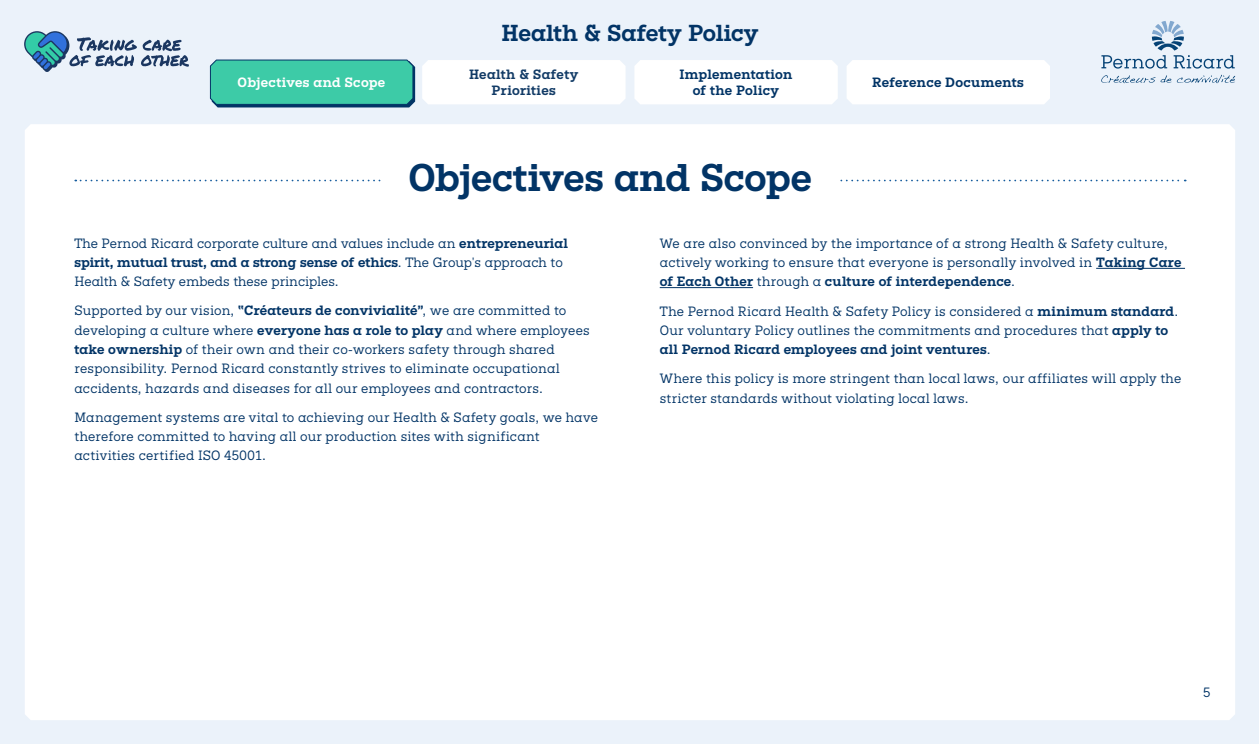
<style>
.page{position:relative;width:1260px;height:745px;background:#fff}
.page>*{position:absolute;margin:0;border:0;box-sizing:border-box;transform-origin:0 0}
._03_Running_Heads{font:700 35px "Pernod Ricard";letter-spacing:-.01em;color:#023466}
.t1{font:700 21px "Pernod Ricard";color:#023466}
._13_New_Body{font:12.25px/19.2px "Pernod Ricard";letter-spacing:.015em;color:#023466}
.t2{font:700 12.25px/15.8px "Pernod Ricard";letter-spacing:.025em;color:#023466;text-align:center}
.t3{font:700 12.25px/15.8px "Pernod Ricard";letter-spacing:.03em;color:#123b66;text-align:center}
.t4{font:700 12.25px "Pernod Ricard";letter-spacing:.025em;color:#fff}
.s1{font-weight:700}
</style>
<div class="page">
<div style="left:1px;top:1px;width:1258px;height:742px;background:#ebf2fa"></div>
<div style="left:25px;top:124px;width:1210px;height:595px;background:#fff"></div>
<svg style="left:1101px;top:21px;width:134px;height:48px"></svg>
<svg style="left:1101px;top:75px;width:134px;height:8px"></svg>
<svg style="left:210px;top:59px;width:205px;height:48px;background:#3abca2"></svg>
<div style="left:634px;top:60px;width:204px;height:44px;background:#fff"></div>
<div style="left:422px;top:60px;width:204px;height:44px;background:#fff"></div>
<div style="left:847px;top:60px;width:203px;height:44px;background:#fff"></div>
<svg style="left:24px;top:31px;width:165px;height:41px"></svg>
<hr style="left:1096px;top:268px;width:89px;height:1px;background:#023466">
<hr style="left:660px;top:287px;width:93px;height:1px;background:#023466">
<svg style="left:75px;top:179px;width:1111px;height:2px"></svg>
<div style="left:383px;top:164px;width:454px;height:27px;background:#fff"></div>
<h2 class="t1" style="left:501px;top:19px;width:259px">Health &amp; Safety Policy</h2>
<p class="t3" style="left:469px;top:66px;width:111px">Health &amp; Safety<br>Priorities</p>
<p class="t2" style="left:872px;top:74px;width:153px">Reference Documents</p>
<p class="t4" style="left:238px;top:74px;width:149px">Objectives and Scope</p>
<p class="t2" style="left:679px;top:66px;width:115px">Implementation of the Policy</p>
<p class="_03_Running_Heads" style="left:408px;top:153px;width:405px">Objectives and Scope</p>
<p class="_13_New_Body" style="left:74px;top:234px;width:495px">The Pernod Ricard corporate culture and values include an <span class="s1">entrepreneurial spirit, mutual trust, and a strong sense of ethics</span>. The Group's approach to<br>Health &amp; Safety embeds these principles.</p>
<p class="_13_New_Body" style="left:74px;top:301px;width:517px">Supported by our vision, <span class="s1">“Créateurs de convivialité”</span>, we are committed to developing a culture where <span class="s1">everyone has a role to play</span> and where employees <span class="s1">take ownership</span> of their own and their co-workers safety through shared responsibility. Pernod Ricard constantly strives to eliminate occupational accidents, hazards and diseases for all our employees and contractors.</p>
<p class="_13_New_Body" style="left:74px;top:407px;width:525px">Management systems are vital to achieving our Health &amp; Safety goals, we have therefore committed to having all our production sites with significant activities certified ISO 45001.</p>
<p class="_13_New_Body" style="left:660px;top:234px;width:523px">We are also convinced by the importance of a strong Health &amp; Safety culture, actively working to ensure that everyone is personally involved in <span class="s1">Taking Care of Each Other</span> through a <span class="s1">culture of interdependence</span>.</p>
<p class="_13_New_Body" style="left:660px;top:301px;width:520px">The Pernod Ricard Health &amp; Safety Policy is considered a <span class="s1">minimum standard</span>.<br>Our voluntary Policy outlines the commitments and procedures that <span class="s1">apply to all Pernod Ricard employees and joint ventures</span>.</p>
<p class="_13_New_Body" style="left:660px;top:369px;width:523px">Where this policy is more stringent than local laws, our affiliates will apply the stricter standards without violating local laws.</p>
<p class="_13_New_Body" style="left:1203px;top:682px;width:9px">5</p>
</div>
